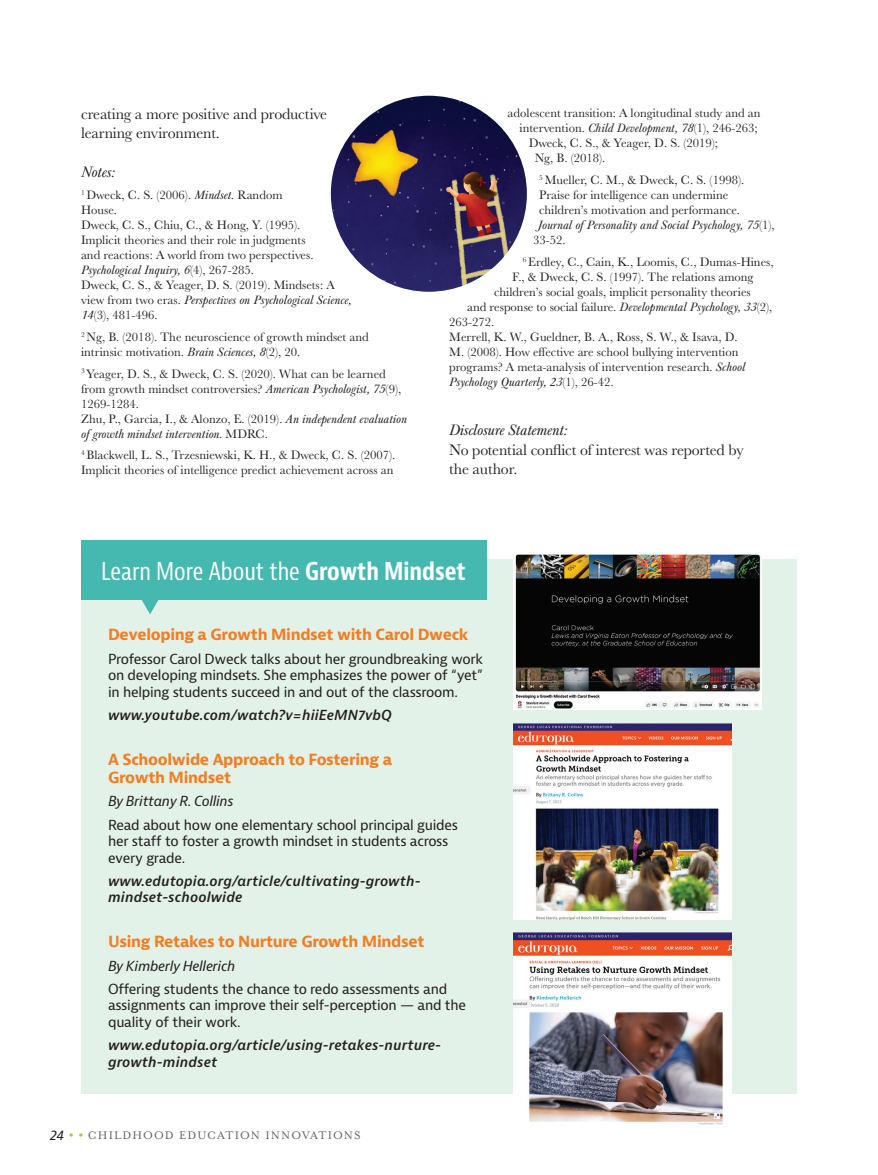
<style>
.page{position:relative;width:878px;height:1175px;background:#fff}
.page>*{position:absolute;margin:0;border:0;box-sizing:border-box;transform-origin:0 0}
.t1{font:condensed 24px "Bernina Sans";color:#fff}
.t2{font:15.75px/19.5px "Baskerville URW";letter-spacing:-.01em;color:#231f20}
.t3{font:italic 15.75px "Baskerville URW";letter-spacing:-.01em;color:#231f20}
.t4{font:700 15px/18px "Bernina Sans";letter-spacing:-.02em;color:#f47d21}
.t5{font:13.5px/16.5px "Bernina Sans";letter-spacing:-.02em;color:#231f20}
.t6{font:italic 600 13.5px/16.5px "Bernina Sans";letter-spacing:.01em;color:#231f20}
.t7{font:italic 13.5px "Bernina Sans";letter-spacing:-.02em;color:#231f20}
.t8{font:12.6px/15px "Baskerville URW";color:#231f20}
.t9{font:italic 12.6px "Baskerville URW";color:#231f20}
.t10{font:12.6px "Mrs Eaves OT";letter-spacing:.08em;color:#5f5f62}
.s1{font-style:italic}
.s2{font-style:normal}
.s3{font-weight:700}
.s4{font-family:"Bernina Sans";font-style:italic;font-size:13.5px;color:#231f20}
.s5{font-family:"Mrs Eaves Small Caps OT";font-size:21px;color:#9ecb3a}
</style>
<div class="page">
<div style="left:81px;top:559px;width:715px;height:535px;background:#e3f2e9"></div>
<svg style="left:142px;top:600px;width:17px;height:14px"></svg>
<div style="left:81px;top:540px;width:405px;height:60px;background:#45b9af"></div>
<img style="left:331px;top:96px;width:196px;height:196px;border-radius:98px">
<img style="left:513px;top:554px;width:248px;height:155px">
<img style="left:513px;top:723px;width:218px;height:196px">
<img style="left:513px;top:933px;width:218px;height:192px">
<p class="t2" style="left:81px;top:103px;width:248px">creating a more positive and productive learning environment.</p>
<p class="t3" style="left:81px;top:163px;width:35px">Notes:</p>
<p class="t8" style="left:81px;top:187px;width:272px"><sup>1</sup> Dweck, C. S. (2006). <span class="s1">Mindset.</span> Random<br>House.<br>Dweck, C. S., Chiu, C., &amp; Hong, Y. (1995).<br>Implicit theories and their role in judgments<br>and reactions: A world from two perspectives.<br><span class="s1">Psychological Inquiry, 6</span>(4), 267-285.<br>Dweck, C. S., &amp; Yeager, D. S. (2019). Mindsets: A view from two eras. <span class="s1">Perspectives on Psychological Science, 14</span>(3), 481-496.</p>
<p class="t8" style="left:81px;top:329px;width:289px"><sup>2</sup> Ng, B. (2018). The neuroscience of growth mindset and intrinsic motivation. <span class="s1">Brain Sciences, 8</span>(2), 20.</p>
<p class="t8" style="left:81px;top:365px;width:327px"><sup>3</sup> Yeager, D. S., &amp; Dweck, C. S. (2020). What can be learned from growth mindset controversies? <span class="s1">American Psychologist, 75</span>(9), 1269-1284.<br>Zhu, P., Garcia, I., &amp; Alonzo, E. (2019). <span class="s1">An independent evaluation of growth mindset intervention.</span> MDRC.</p>
<p class="t8" style="left:81px;top:447px;width:316px"><sup>4</sup> Blackwell, L. S., Trzesniewski, K. H., &amp; Dweck, C. S. (2007).<br>Implicit theories of intelligence predict achievement across an</p>
<p class="t8" style="left:507px;top:105px;width:254px">adolescent transition: A longitudinal study and an</p>
<p class="t8" style="left:519px;top:120px;width:239px">intervention. <span class="s1">Child Development, 78</span>(1), 246-263;</p>
<p class="t8" style="left:528px;top:135px;width:191px">Dweck, C. S., &amp; Yeager, D. S. (2019);</p>
<p class="t8" style="left:534px;top:150px;width:72px">Ng, B. (2018).</p>
<p class="t8" style="left:539px;top:172px;width:206px"><sup>5</sup> Mueller, C. M., &amp; Dweck, C. S. (1998).</p>
<p class="t8" style="left:539px;top:187px;width:191px">Praise for intelligence can undermine</p>
<p class="t8" style="left:539px;top:202px;width:202px">children’s motivation and performance.</p>
<p class="t9" style="left:537px;top:218px;width:238px">Journal of Personality and Social Psychology, 75<span class="s2">(1),</span></p>
<p class="t8" style="left:533px;top:232px;width:34px">33-52.</p>
<p class="t8" style="left:522px;top:254px;width:252px"><sup>6</sup> Erdley, C., Cain, K., Loomis, C., Dumas-Hines,</p>
<p class="t8" style="left:512px;top:269px;width:243px">F., &amp; Dweck, C. S. (1997). The relations among</p>
<p class="t8" style="left:494px;top:284px;width:258px">children’s social goals, implicit personality theories</p>
<p class="t8" style="left:467px;top:299px;width:307px">and response to social failure. <span class="s1">Developmental Psychology, 33</span>(2),</p>
<p class="t8" style="left:449px;top:314px;width:47px">263-272.</p>
<p class="t8" style="left:449px;top:329px;width:290px">Merrell, K. W., Gueldner, B. A., Ross, S. W., &amp; Isava, D.</p>
<p class="t8" style="left:449px;top:344px;width:291px">M. (2008). How effective are school bullying intervention</p>
<p class="t8" style="left:449px;top:359px;width:297px">programs? A meta-analysis of intervention research. <span class="s1">School</span></p>
<p class="t9" style="left:449px;top:375px;width:166px">Psychology Quarterly, 23<span class="s2">(1), 26-42.</span></p>
<p class="t3" style="left:449px;top:421px;width:120px">Disclosure Statement:</p>
<p class="t2" style="left:449px;top:439px;width:296px">No potential conflict of interest was reported by the author.</p>
<h1 class="t1" style="left:101px;top:556px;width:366px">Learn More About the <span class="s3">Growth Mindset</span></h1>
<p class="t4" style="left:108px;top:626px;width:362px">Developing a Growth Mindset with Carol Dweck</p>
<p class="t5" style="left:108px;top:651px;width:376px;text-align:justify">Professor Carol Dweck talks about her groundbreaking work on developing mindsets. She emphasizes the power of “yet” in helping students succeed in and out of the classroom.</p>
<p class="t6" style="left:108px;top:707px;width:285px">www.youtube.com/watch?v=hiiEeMN7vbQ</p>
<p class="t4" style="left:108px;top:751px;width:286px">A Schoolwide Approach to Fostering a<br>Growth Mindset</p>
<p class="t7" style="left:108px;top:792px;width:127px">By Brittany R. Collins</p>
<p class="t5" style="left:108px;top:816px;width:351px">Read about how one elementary school principal guides her staff to foster a growth mindset in students across every grade.</p>
<p class="t6" style="left:108px;top:873px;width:314px">www.edutopia.org/article/cultivating-growth&shy;mindset-schoolwide</p>
<p class="t4" style="left:108px;top:933px;width:318px">Using Retakes to Nurture Growth Mindset</p>
<p class="t7" style="left:108px;top:956px;width:129px">By Kimberly Hellerich</p>
<p class="t5" style="left:108px;top:981px;width:359px">Offering students the chance to redo assessments and assignments can improve their self-perception — and the quality of their work.</p>
<p class="t6" style="left:108px;top:1037px;width:334px">www.edutopia.org/article/using-retakes-nurture&shy;growth-mindset</p>
<p class="t10" style="left:50px;top:1128px;width:312px"><span class="s4">24</span> <span class="s5">• •</span> CHILDHOOD EDUCATION INNOVATIONS</p>
</div>
